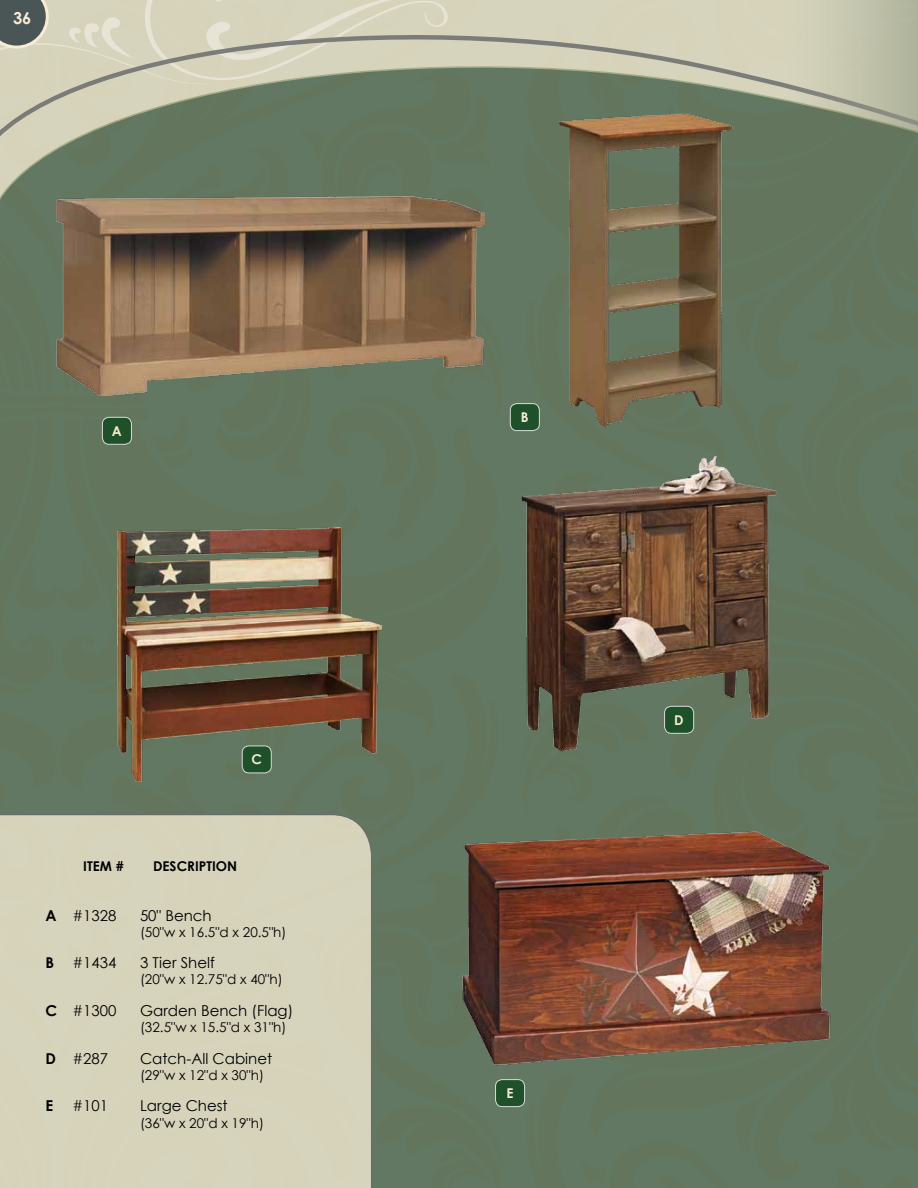
<style>
.page{position:relative;width:918px;height:1188px;background:#fff}
.page>*{position:absolute;margin:0;border:0;box-sizing:border-box;transform-origin:0 0}
.t1{font:700 16.5px "Century Gothic";color:#f8ebd5}
.t2{font:15px "Century Gothic";color:#000}
.t3{font:700 15px "Century Gothic";color:#000}
.t4{font:13.5px "Century Gothic";color:#000}
.t5{font:700 13.5px "Century Gothic";color:#000}
.t6{font:700 13.5px "Century Gothic";color:#f8ebd5}
.s1{font-weight:700}
</style>
<div class="page">
<div style="left:0;top:230px;width:918px;height:958px;background:#63765f"></div>
<svg style="left:0;top:0;width:914px;height:230px;background:#77876f"></svg>
<svg style="left:914px;top:0;width:4px;height:230px"></svg>
<svg style="left:0;top:18px;width:918px;height:134px;background:#9ca48d"></svg>
<img style="left:117px;top:528px;width:264px;height:253px">
<div style="left:911px;top:388px;width:7px;height:352px;background:#63765e"></div>
<img style="left:56px;top:197px;width:429px;height:199px">
<img style="left:452px;top:814px;width:397px;height:281px">
<img style="left:488px;top:453px;width:314px;height:330px">
<div style="left:0;top:814px;width:372px;height:374px;background:#d7d3bb"></div>
<img style="left:555px;top:108px;width:189px;height:324px">
<div style="left:102px;top:417px;width:29px;height:27px;background:#1e512a;border-radius:7px"></div>
<div style="left:102px;top:417px;width:30px;height:27px;border:1px solid #d8dad8;border-radius:7px"></div>
<div style="left:510px;top:404px;width:29px;height:27px;background:#1e512a;border-radius:7px"></div>
<div style="left:510px;top:403px;width:30px;height:28px;border:1px solid #d8dad8;border-radius:7px"></div>
<div style="left:242px;top:746px;width:29px;height:27px;background:#1e512a;border-radius:7px"></div>
<div style="left:242px;top:746px;width:29px;height:27px;border:1px solid #d8dad8;border-radius:7px"></div>
<div style="left:665px;top:706px;width:29px;height:27px;background:#1e512a;border-radius:7px"></div>
<div style="left:664px;top:706px;width:30px;height:28px;border:1px solid #d8dad8;border-radius:7px"></div>
<div style="left:496px;top:1080px;width:29px;height:27px;background:#1e512a;border-radius:7px"></div>
<div style="left:495px;top:1079px;width:30px;height:28px;border:1px solid #d8dad8;border-radius:7px"></div>
<svg style="left:0;top:0;width:449px;height:141px;background:#adb19c"></svg>
<p class="t1" style="left:13px;top:8px;width:20px">36</p>
<p class="t6" style="left:112px;top:422px;width:11px">A</p>
<p class="t6" style="left:251px;top:751px;width:12px">C</p>
<p class="t5" style="left:83px;top:858px;width:42px">ITEM #</p>
<p class="t5" style="left:153px;top:858px;width:85px">DESCRIPTION</p>
<p class="t2" style="left:46px;top:906px;width:73px"><span class="s1">A</span> #1328</p>
<p class="t2" style="left:140px;top:906px;width:73px">50" Bench</p>
<p class="t4" style="left:140px;top:924px;width:148px">(50"w x 16.5"d x 20.5"h)</p>
<p class="t2" style="left:46px;top:954px;width:73px"><span class="s1">B</span> #1434</p>
<p class="t2" style="left:140px;top:954px;width:76px">3 Tier Shelf</p>
<p class="t4" style="left:140px;top:971px;width:144px">(20"w x 12.75"d x 40"h)</p>
<p class="t2" style="left:46px;top:1001px;width:73px"><span class="s1">C</span> #1300</p>
<p class="t2" style="left:140px;top:1001px;width:155px">Garden Bench (Flag)</p>
<p class="t4" style="left:140px;top:1019px;width:148px">(32.5"w x 15.5"d x 31"h)</p>
<p class="t2" style="left:46px;top:1049px;width:64px"><span class="s1">D</span> #287</p>
<p class="t2" style="left:140px;top:1049px;width:134px">Catch-All Cabinet</p>
<p class="t4" style="left:140px;top:1067px;width:125px">(29"w x 12"d x 30"h)</p>
<p class="t3" style="left:46px;top:1096px;width:9px">E</p>
<p class="t2" style="left:73px;top:1097px;width:37px">#101</p>
<p class="t2" style="left:140px;top:1097px;width:89px">Large Chest</p>
<p class="t4" style="left:140px;top:1114px;width:125px">(36"w x 20"d x 19"h)</p>
<p class="t6" style="left:521px;top:409px;width:9px">B</p>
<p class="t6" style="left:506px;top:1085px;width:9px">E</p>
<p class="t6" style="left:674px;top:711px;width:11px">D</p>
</div>
